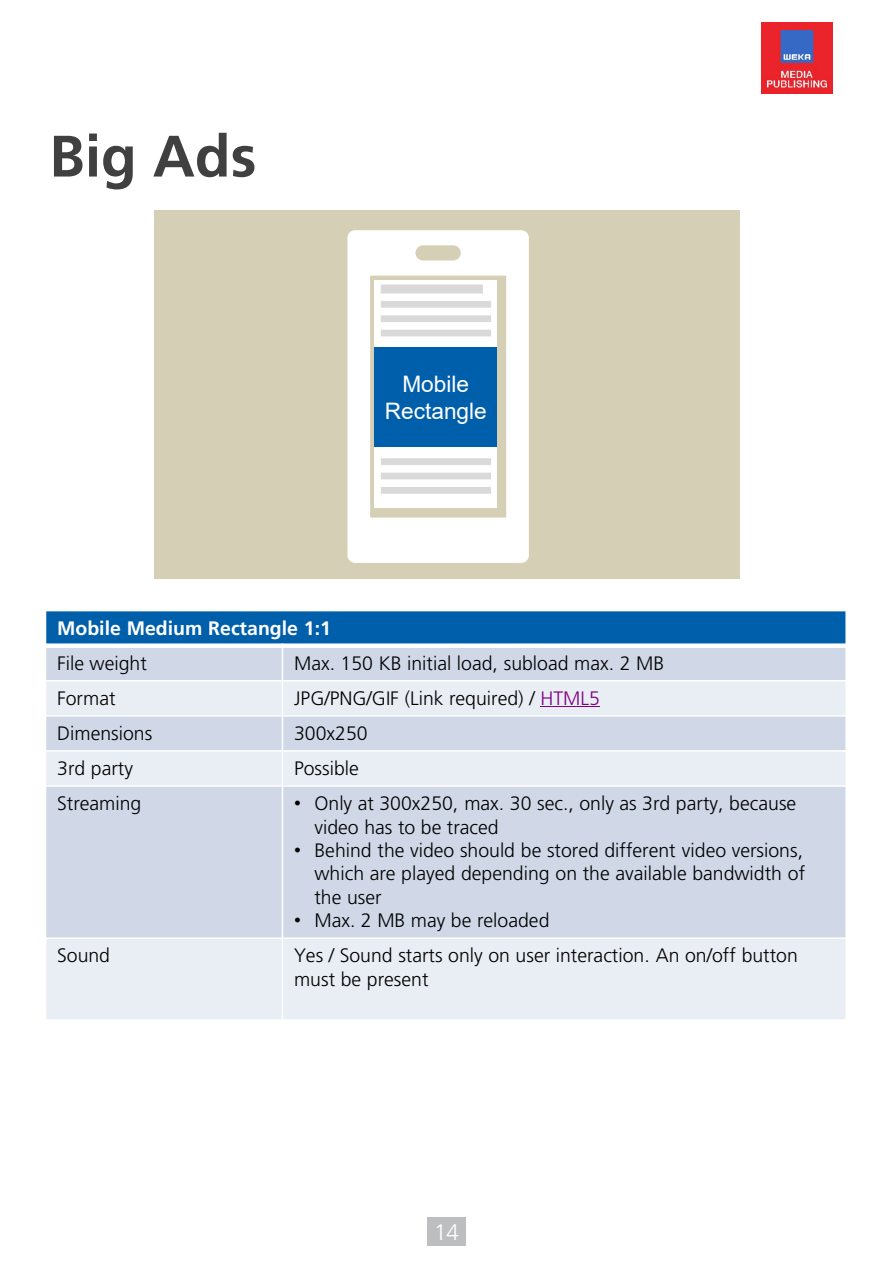
<style>
.page{position:relative;width:893px;height:1264px;background:#fff}
.page>*{position:absolute;margin:0;border:0;box-sizing:border-box;transform-origin:0 0}
.t1{font:700 58.35px "Frutiger LT Std";color:#404040}
.t2{font:22.65px/27.3px "Arial";color:#fff;text-align:center}
.t3{font:300 22.5px "Frutiger LT Std";color:#fff}
.t4{font:300 19.5px/23.4px "Frutiger LT Std";color:#000}
.t5{font:700 19.5px "Frutiger LT Std";color:#fff}
.s1{color:#800080}
.s2{font-family:"Arial";font-weight:400}
</style>
<div class="page">
<div style="left:427px;top:1217px;width:39px;height:28px;background:#bcbec0"></div>
<img style="left:761px;top:23px;width:71px;height:70px">
<div style="left:154px;top:210px;width:585px;height:369px;background:#d5d0b5"></div>
<svg style="left:347px;top:230px;width:182px;height:332px;fill:#fff"></svg>
<div style="left:374px;top:279px;width:123px;height:228px;background:#fff"></div>
<div style="left:374px;top:347px;width:123px;height:100px;background:#005faa"></div>
<div style="left:381px;top:284px;width:102px;height:9px;background:#d9d9d9"></div>
<div style="left:381px;top:301px;width:110px;height:6px;background:#d9d9d9"></div>
<div style="left:381px;top:315px;width:110px;height:7px;background:#d9d9d9"></div>
<div style="left:381px;top:329px;width:110px;height:7px;background:#d9d9d9"></div>
<div style="left:381px;top:458px;width:110px;height:7px;background:#d9d9d9"></div>
<div style="left:381px;top:472px;width:110px;height:7px;background:#d9d9d9"></div>
<div style="left:381px;top:487px;width:110px;height:6px;background:#d9d9d9"></div>
<div style="left:45px;top:610px;width:801px;height:35px;background:#005faa"></div>
<div style="left:45px;top:645px;width:237px;height:35px;background:#d0d8e8"></div>
<div style="left:282px;top:645px;width:564px;height:35px;background:#d0d8e8"></div>
<div style="left:45px;top:680px;width:237px;height:35px;background:#e9edf4"></div>
<div style="left:282px;top:680px;width:564px;height:35px;background:#e9edf4"></div>
<div style="left:45px;top:715px;width:237px;height:35px;background:#d0d8e8"></div>
<div style="left:282px;top:715px;width:564px;height:35px;background:#d0d8e8"></div>
<div style="left:45px;top:750px;width:237px;height:35px;background:#e9edf4"></div>
<div style="left:282px;top:750px;width:564px;height:35px;background:#e9edf4"></div>
<div style="left:45px;top:785px;width:237px;height:153px;background:#d0d8e8"></div>
<div style="left:282px;top:785px;width:564px;height:153px;background:#d0d8e8"></div>
<div style="left:45px;top:938px;width:237px;height:81px;background:#e9edf4"></div>
<div style="left:282px;top:938px;width:564px;height:81px;background:#e9edf4"></div>
<hr style="left:282px;top:643px;width:1px;height:377px;background:#fff">
<svg style="left:46px;top:643px;width:799px;height:4px;background:#e2edf5"></svg>
<hr style="left:45px;top:680px;width:801px;height:1px;background:#fff">
<hr style="left:45px;top:715px;width:801px;height:1px;background:#fff">
<hr style="left:45px;top:750px;width:801px;height:1px;background:#fff">
<hr style="left:45px;top:785px;width:801px;height:1px;background:#fff">
<hr style="left:45px;top:937px;width:801px;height:1px;background:#fff">
<hr style="left:45px;top:609px;width:1px;height:411px;background:#fff">
<hr style="left:845px;top:609px;width:1px;height:411px;background:#fff">
<hr style="left:45px;top:609px;width:801px;height:2px;background:#fff">
<hr style="left:540px;top:706px;width:60px;height:1px;background:#800080">
<h2 class="t1" style="left:49px;top:122px;width:209px">Big Ads</h2>
<p class="t2" style="left:385px;top:370px;width:104px">Mobile<br>Rectangle</p>
<p class="t2" style="left:387px;top:380px;width:99px">Interstitial</p>
<p class="t5" style="left:57px;top:616px;width:275px">Mobile Medium Rectangle 1:1</p>
<p class="t4" style="left:57px;top:651px;width:91px">File weight</p>
<p class="t4" style="left:294px;top:651px;width:371px">Max. 150 KB initial load, subload max. 2 MB</p>
<p class="t4" style="left:57px;top:686px;width:60px">Format</p>
<p class="t4" style="left:294px;top:686px;width:307px">JPG/PNG/GIF (Link required) / <span class="s1">HTML5</span></p>
<p class="t4" style="left:57px;top:721px;width:97px">Dimensions</p>
<p class="t4" style="left:294px;top:721px;width:75px">300x250</p>
<p class="t4" style="left:57px;top:756px;width:77px">3rd party</p>
<p class="t4" style="left:294px;top:756px;width:66px">Possible</p>
<p class="t4" style="left:57px;top:791px;width:86px">Streaming</p>
<p class="t4" style="left:314px;top:791px;width:483px;text-indent:-20px"><span class="s2">•</span> Only at 300x250, max. 30 sec., only as 3rd party, because video has to be traced</p>
<p class="t4" style="left:314px;top:838px;width:492px;text-align:justify;text-indent:-20px"><span class="s2">•</span> Behind the video should be stored different video versions, which are played depending on the available bandwidth of the user</p>
<p class="t4" style="left:294px;top:909px;width:257px"><span class="s2">•</span> Max. 2 MB may be reloaded</p>
<p class="t4" style="left:57px;top:944px;width:54px">Sound</p>
<p class="t4" style="left:294px;top:944px;width:505px">Yes / Sound starts only on user interaction. An on/off button must be present</p>
<p class="t3" style="left:434px;top:1218px;width:26px">14</p>
</div>
